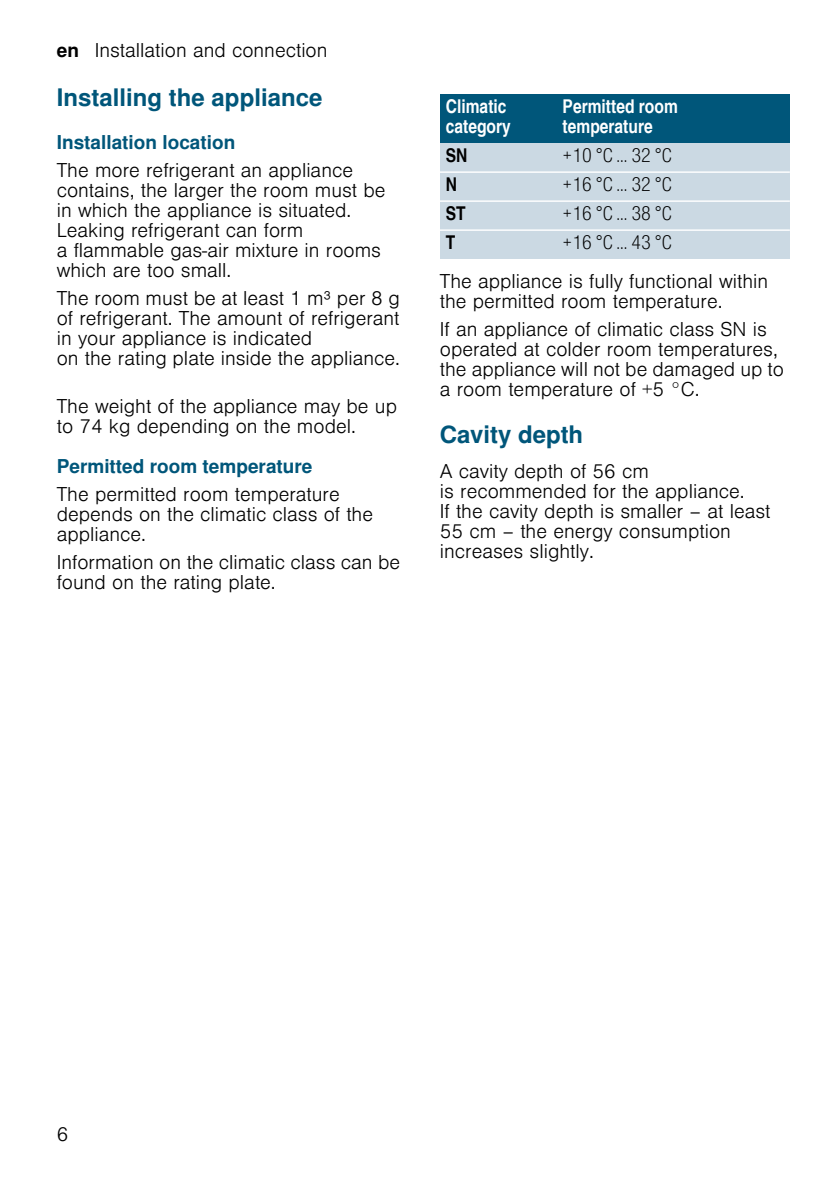
<style>
.page{position:relative;width:840px;height:1190px;background:#fff}
.page>*{position:absolute;margin:0;border:0;box-sizing:border-box;transform-origin:0 0}
.t1{font:700 24px "Nimbus San L";color:#00567a}
.t2{font:300 19px/20px "Nimbus San L";color:#000}
.t3{font:19px "Nimbus San L Lig Con";color:#000}
.t4{font:700 19px "Nimbus San L";color:#00567a}
.t5{font:19px/20px "Nimbus San L Bol Con";color:#fff}
.t6{font:19px "Nimbus San L Bol Con";color:#000}
.s1{font-weight:700}
</style>
<div class="page">
<div style="left:439px;top:94px;width:117px;height:49px;background:#00567a"></div>
<div style="left:556px;top:94px;width:233px;height:49px;background:#00567a"></div>
<div style="left:439px;top:143px;width:117px;height:29px;background:#cbd9e3"></div>
<div style="left:556px;top:143px;width:233px;height:29px;background:#cbd9e3"></div>
<div style="left:439px;top:172px;width:117px;height:29px;background:#cbd9e3"></div>
<div style="left:556px;top:172px;width:233px;height:29px;background:#cbd9e3"></div>
<div style="left:439px;top:201px;width:117px;height:29px;background:#cbd9e3"></div>
<div style="left:556px;top:201px;width:233px;height:29px;background:#cbd9e3"></div>
<div style="left:439px;top:230px;width:117px;height:29px;background:#cbd9e3"></div>
<div style="left:556px;top:230px;width:233px;height:29px;background:#cbd9e3"></div>
<hr style="left:439px;top:171px;width:350px;height:2px;background:#fff">
<hr style="left:439px;top:200px;width:350px;height:2px;background:#fff">
<hr style="left:439px;top:229px;width:350px;height:2px;background:#fff">
<p class="t2" style="left:57px;top:39px;width:272px"><span class="s1">en</span> Installation and connection</p>
<p class="t1" style="left:57px;top:83px;width:267px">Installing the appliance</p>
<p class="t4" style="left:57px;top:130px;width:180px">Installation location</p>
<p class="t2" style="left:57px;top:158px;width:330px">The more refrigerant an appliance contains, the larger the room must be in which the appliance is situated.<br>Leaking refrigerant can form<br>a flammable gas-air mixture in rooms which are too small.</p>
<p class="t2" style="left:57px;top:286px;width:344px">The room must be at least 1 m³ per 8 g of refrigerant. The amount of refrigerant in your appliance is indicated<br>on the rating plate inside the appliance.</p>
<p class="t2" style="left:57px;top:394px;width:341px">The weight of the appliance may be up to 74 kg depending on the model.</p>
<p class="t4" style="left:57px;top:454px;width:257px">Permitted room temperature</p>
<p class="t2" style="left:57px;top:482px;width:318px">The permitted room temperature depends on the climatic class of the appliance.</p>
<p class="t2" style="left:57px;top:550px;width:345px">Information on the climatic class can be found on the rating plate.</p>
<p class="t5" style="left:445px;top:96px;width:66px">Climatic category</p>
<p class="t5" style="left:562px;top:96px;width:117px">Permitted room temperature</p>
<p class="t6" style="left:445px;top:143px;width:23px">SN</p>
<p class="t3" style="left:562px;top:143px;width:111px">+10 °C ... 32 °C</p>
<p class="t6" style="left:445px;top:172px;width:13px">N</p>
<p class="t3" style="left:562px;top:172px;width:111px">+16 °C ... 32 °C</p>
<p class="t6" style="left:445px;top:201px;width:21px">ST</p>
<p class="t3" style="left:562px;top:201px;width:111px">+16 °C ... 38 °C</p>
<p class="t6" style="left:445px;top:230px;width:11px">T</p>
<p class="t3" style="left:562px;top:230px;width:111px">+16 °C ... 43 °C</p>
<p class="t2" style="left:439px;top:269px;width:330px">The appliance is fully functional within the permitted room temperature.</p>
<p class="t2" style="left:439px;top:317px;width:345px">If an appliance of climatic class SN is operated at colder room temperatures, the appliance will not be damaged up to a room temperature of +5 °C.</p>
<p class="t1" style="left:439px;top:420px;width:145px">Cavity depth</p>
<p class="t2" style="left:439px;top:459px;width:332px">A cavity depth of 56 cm<br>is recommended for the appliance.<br>If the cavity depth is smaller – at least<br>55 cm – the energy consumption increases slightly.</p>
<p class="t2" style="left:57px;top:1123px;width:13px">6</p>
</div>
